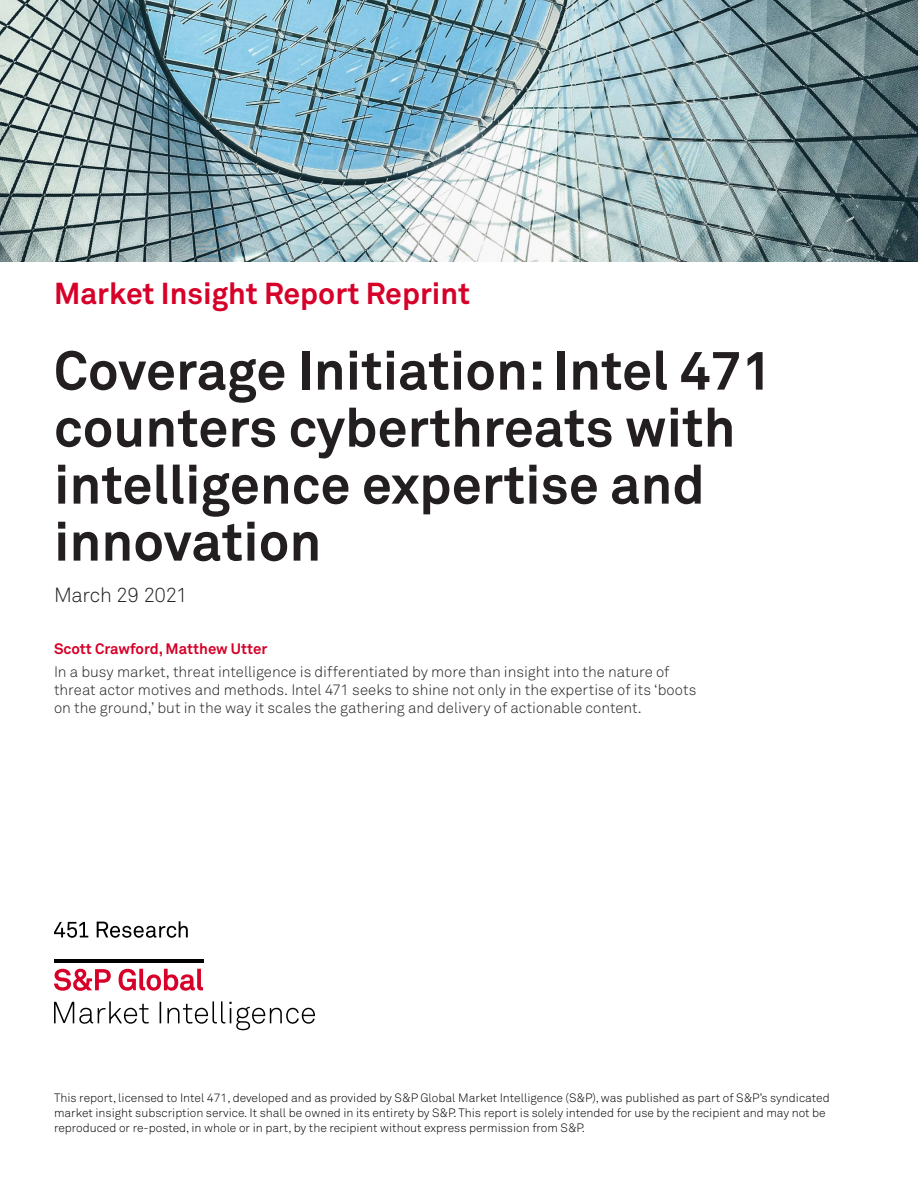
<style>
.page{position:relative;width:918px;height:1188px;background:#fff}
.page>*{position:absolute;margin:0;border:0;box-sizing:border-box;transform-origin:0 0}
.t1{font:700 54px/57px "Akkurat Pro";color:#231f20}
.Report_type{font:700 30px "Akkurat Pro";color:#d60029}
.Date{font:300 20.25px "Akkurat Pro";letter-spacing:-.02em;color:#231f20}
.Hook{font:300 15px/18px "Akkurat Pro";color:#231f20}
.Author{font:700 15px "Akkurat Pro";color:#d60029}
.Legal_Text{font:300 12px/15px "Akkurat Pro";color:#000}
</style>
<div class="page">
<img style="left:0;top:0;width:918px;height:262px">
<svg style="left:54px;top:1001px;width:261px;height:29px"></svg>
<svg style="left:54px;top:968px;width:149px;height:23px"></svg>
<hr style="left:54px;top:959px;width:149px;height:3px;background:#000">
<svg style="left:54px;top:922px;width:34px;height:16px"></svg>
<svg style="left:97px;top:921px;width:91px;height:17px"></svg>
<p class="Report_type" style="left:54px;top:275px;width:418px">Market Insight Report Reprint</p>
<p class="t1" style="left:54px;top:342px;width:720px">Coverage Initiation: Intel 471 counters cyberthreats with intelligence expertise and innovation</p>
<p class="Date" style="left:54px;top:583px;width:135px">March 29 2021</p>
<p class="Author" style="left:54px;top:640px;width:215px">Scott Crawford, Matthew Utter</p>
<p class="Hook" style="left:54px;top:662px;width:644px">In a busy market, threat intelligence is differentiated by more than insight into the nature of threat actor motives and methods. Intel 471 seeks to shine not only in the expertise of its ‘boots on the ground,’ but in the way it scales the gathering and delivery of actionable content.</p>
<p class="Legal_Text" style="left:54px;top:1091px;width:777px">This report, licensed to Intel 471, developed and as provided by S&amp;P Global Market Intelligence (S&amp;P), was published as part of S&amp;P’s syndicated market insight subscription service. It shall be owned in its entirety by S&amp;P. This report is solely intended for use by the recipient and may not be reproduced or re-posted, in whole or in part, by the recipient without express permission from S&amp;P.</p>
</div>
